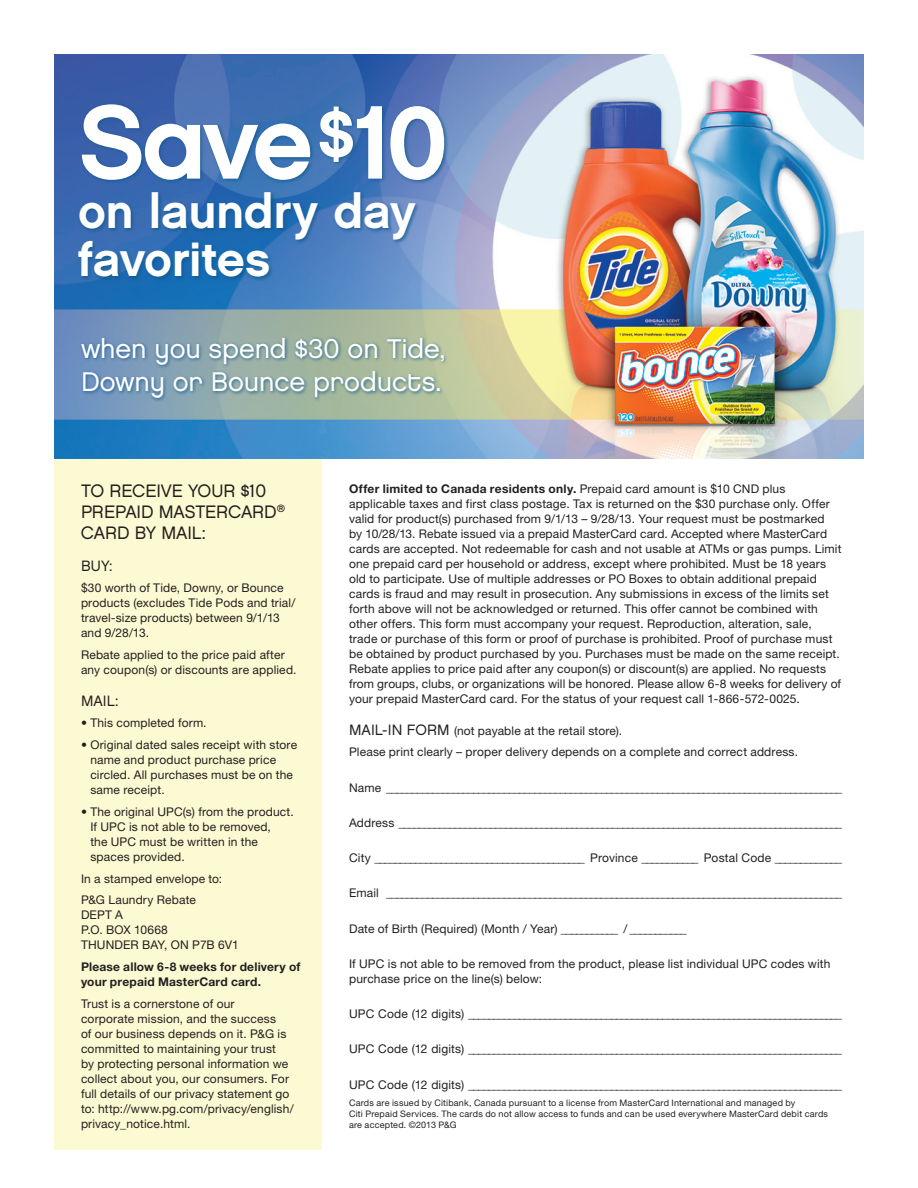
<style>
.page{position:relative;width:918px;height:1188px;background:#fff}
.page>*{position:absolute;margin:0;border:0;box-sizing:border-box;transform-origin:0 0}
.t1{font:104.4px "Chalet New York Nineteen Eighty";letter-spacing:-.045em;color:#fff}
.t2{font:48.15px/48px "Chalet New York Nineteen Sixty";letter-spacing:-.005em;color:#fff}
.t3{font:27px/33px "Chalet London Nineteen Eighty";letter-spacing:-.005em;color:#fff}
.t4{font:18px/21px "Chalet London Nineteen Eighty";letter-spacing:-.005em;color:#231f20}
.t5{font:15px "Chalet London Nineteen Eighty";letter-spacing:.005em;color:#231f20}
.t6{font:12px/15px "Helvetica Neue LT Std";letter-spacing:.015em;color:#231f20}
.t7{font:700 12px/15px "Helvetica Neue LT Std";letter-spacing:.015em;color:#231f20}
.t8{font:9px/10.8px "Helvetica Neue LT Std";letter-spacing:.025em;color:#231f20}
.s1{font-weight:700}
.s2{font-family:"Chalet London Nineteen Eighty";font-size:15px}
</style>
<div class="page">
<div style="left:54px;top:441px;width:268px;height:709px;background:#fcfad2"></div>
<img style="left:54px;top:54px;width:810px;height:405px">
<div style="left:76px;top:102px;width:373px;height:180px;background:#0e598c;opacity:.75"></div>
<div style="left:79px;top:336px;width:369px;height:66px;background:#0e598c;opacity:.75"></div>
<h1 class="t1" style="left:78px;top:79px;width:371px">Save<sup>$</sup>10</h1>
<h2 class="t2" style="left:78px;top:187px;width:339px">on laundry day favorites</h2>
<h3 class="t3" style="left:81px;top:332px;width:366px">when you spend $30 on Tide,<br>Downy or Bounce products.</h3>
<h3 class="t4" style="left:81px;top:480px;width:206px">TO RECEIVE YOUR $10<br>PREPAID MASTERCARD<sup>®<br></sup>CARD BY MAIL:</h3>
<p class="t5" style="left:81px;top:556px;width:33px">BUY:</p>
<p class="t6" style="left:81px;top:580px;width:216px">$30 worth of Tide, Downy, or Bounce products (excludes Tide Pods and trial/ travel-size products) between 9/1/13 and 9/28/13.</p>
<p class="t6" style="left:81px;top:647px;width:217px">Rebate applied to the price paid after any coupon(s) or discounts are applied.</p>
<p class="t5" style="left:81px;top:691px;width:39px">MAIL:</p>
<p class="t6" style="left:81px;top:715px;width:127px">• This completed form.</p>
<p class="t6" style="left:90px;top:737px;width:208px;text-indent:-9px">• Original dated sales receipt with store name and product purchase price circled. All purchases must be on the same receipt.</p>
<p class="t6" style="left:90px;top:804px;width:205px;text-indent:-9px">• The original UPC(s) from the product.<br>If UPC is not able to be removed,<br>the UPC must be written in the spaces provided.</p>
<p class="t6" style="left:81px;top:867px;width:143px;line-height:21.8px">In a stamped envelope to:<br>P&amp;G Laundry Rebate</p>
<p class="t6" style="left:81px;top:907px;width:159px">DEPT A<br>P.O. BOX 10668<br>THUNDER BAY, ON P7B 6V1</p>
<p class="t7" style="left:81px;top:959px;width:221px">Please allow 6-8 weeks for delivery of your prepaid MasterCard card.</p>
<p class="t6" style="left:81px;top:996px;width:214px">Trust is a cornerstone of our<br>corporate mission, and the success<br>of our business depends on it. P&amp;G is committed to maintaining your trust<br>by protecting personal information we collect about you, our consumers. For full details of our privacy statement go to: http://www.pg.com/privacy/english/ privacy_notice.html.</p>
<p class="t6" style="left:349px;top:481px;width:494px"><span class="s1">Offer limited to Canada residents only.</span> Prepaid card amount is $10 CND plus applicable taxes and first class postage. Tax is returned on the $30 purchase only. Offer valid for product(s) purchased from 9/1/13 – 9/28/13. Your request must be postmarked<br>by 10/28/13. Rebate issued via a prepaid MasterCard card. Accepted where MasterCard cards are accepted. Not redeemable for cash and not usable at ATMs or gas pumps. Limit one prepaid card per household or address, except where prohibited. Must be 18 years old to participate. Use of multiple addresses or PO Boxes to obtain additional prepaid cards is fraud and may result in prosecution. Any submissions in excess of the limits set forth above will not be acknowledged or returned. This offer cannot be combined with other offers. This form must accompany your request. Reproduction, alteration, sale, trade or purchase of this form or proof of purchase is prohibited. Proof of purchase must be obtained by product purchased by you. Purchases must be made on the same receipt.<br>Rebate applies to price paid after any coupon(s) or discount(s) are applied. No requests from groups, clubs, or organizations will be honored. Please allow 6-8 weeks for delivery of your prepaid MasterCard card. For the status of your request call 1-866-572-0025.</p>
<p class="t6" style="left:349px;top:719px;width:451px;line-height:21.8px"><span class="s2">MAIL-IN FORM</span> (not payable at the retail store).<br>Please print clearly – proper delivery depends on a complete and correct address.</p>
<p class="t6" style="left:349px;top:780px;width:495px">Name _________________________________________________________________________________________</p>
<p class="t6" style="left:349px;top:815px;width:495px">Address _______________________________________________________________________________________</p>
<p class="t6" style="left:349px;top:850px;width:495px">City _________________________________________ Province ___________ Postal Code _____________</p>
<p class="t6" style="left:349px;top:885px;width:495px">Email _________________________________________________________________________________________</p>
<p class="t6" style="left:349px;top:921px;width:339px">Date of Birth (Required) (Month / Year) ___________ / ___________</p>
<p class="t6" style="left:349px;top:956px;width:483px">If UPC is not able to be removed from the product, please list individual UPC codes with purchase price on the line(s) below:</p>
<p class="t6" style="left:349px;top:1006px;width:495px">UPC Code (12 digits) _________________________________________________________________________</p>
<p class="t6" style="left:349px;top:1041px;width:495px">UPC Code (12 digits) _________________________________________________________________________</p>
<p class="t6" style="left:349px;top:1077px;width:495px">UPC Code (12 digits) _________________________________________________________________________</p>
<p class="t8" style="left:349px;top:1098px;width:480px">Cards are issued by Citibank, Canada pursuant to a license from MasterCard International and managed by<br>Citi Prepaid Services. The cards do not allow access to funds and can be used everywhere MasterCard debit cards are accepted. ©2013 P&amp;G</p>
</div>
